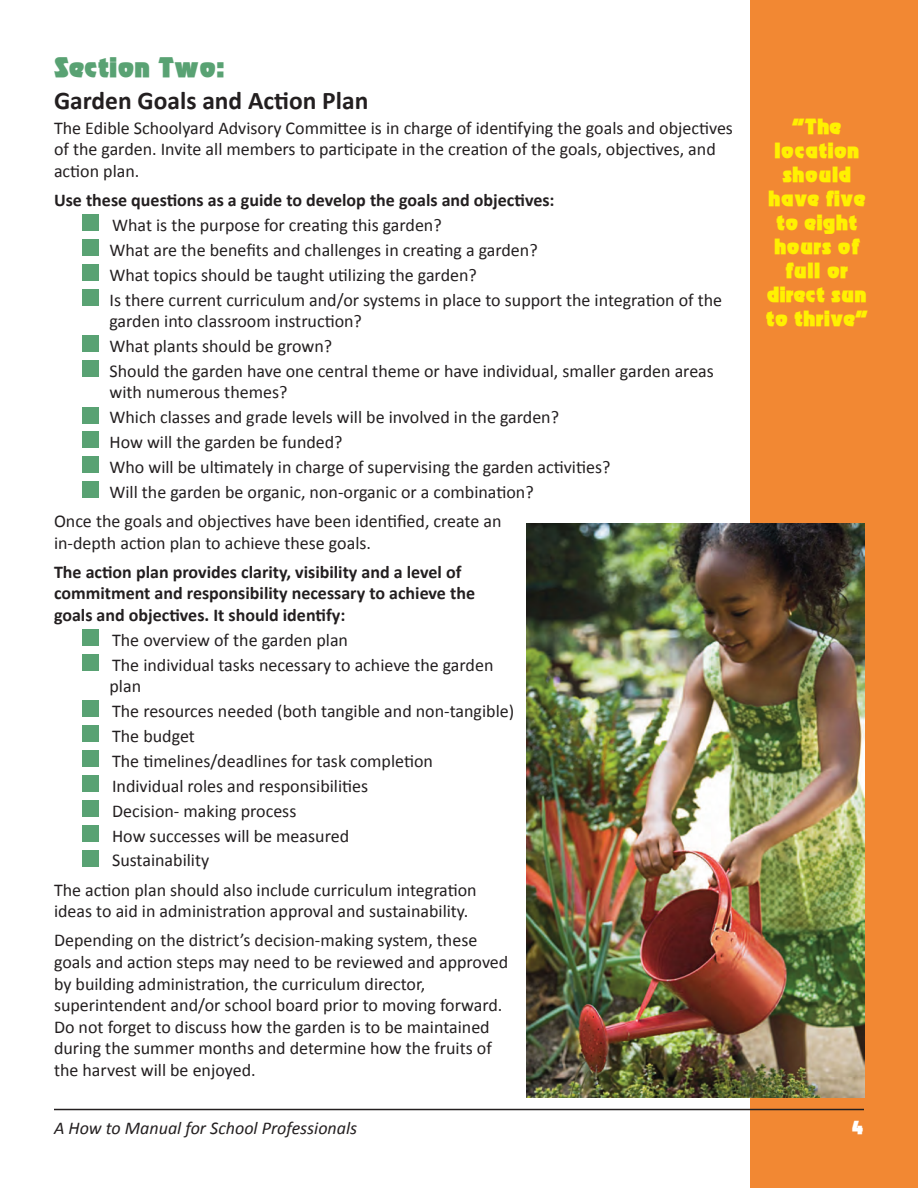
<style>
.page{position:relative;width:918px;height:1188px;background:#fff}
.page>*{position:absolute;margin:0;border:0;box-sizing:border-box;transform-origin:0 0}
.t1{font:27px "Thimba Display S Si";color:#59a273}
.t2{font:700 25.5px "Calibri";color:#231f20}
.t3{font:21px/24px "Thimba Display S Si";color:#fff101;text-align:center}
.t4{font:18px/24.9px "Calibri";color:#231f20}
.t5{font:700 18px/21.6px "Calibri";color:#231f20}
.t6{font:italic 18px "Calibri";color:#231f20}
.t7{font:18px "Thimba Display S Si";color:#fff}
</style>
<div class="page">
<div style="left:750px;top:0;width:168px;height:1188px;background:#f28833"></div>
<hr style="left:54px;top:1109px;width:810px;height:1px;background:#231f20">
<div style="left:82px;top:456px;width:17px;height:17px;background:#59a273"></div>
<div style="left:82px;top:481px;width:17px;height:17px;background:#59a273"></div>
<div style="left:82px;top:629px;width:17px;height:17px;background:#59a273"></div>
<div style="left:82px;top:654px;width:17px;height:17px;background:#59a273"></div>
<div style="left:82px;top:701px;width:17px;height:16px;background:#59a273"></div>
<div style="left:82px;top:725px;width:17px;height:17px;background:#59a273"></div>
<div style="left:82px;top:750px;width:17px;height:17px;background:#59a273"></div>
<div style="left:82px;top:775px;width:17px;height:17px;background:#59a273"></div>
<div style="left:82px;top:825px;width:17px;height:17px;background:#59a273"></div>
<div style="left:82px;top:850px;width:17px;height:17px;background:#59a273"></div>
<div style="left:82px;top:214px;width:17px;height:17px;background:#59a273"></div>
<div style="left:82px;top:239px;width:17px;height:17px;background:#59a273"></div>
<div style="left:82px;top:264px;width:17px;height:17px;background:#59a273"></div>
<div style="left:82px;top:289px;width:17px;height:17px;background:#59a273"></div>
<div style="left:82px;top:335px;width:17px;height:17px;background:#59a273"></div>
<div style="left:82px;top:360px;width:17px;height:17px;background:#59a273"></div>
<div style="left:82px;top:407px;width:17px;height:16px;background:#59a273"></div>
<div style="left:82px;top:432px;width:17px;height:16px;background:#59a273"></div>
<div style="left:82px;top:800px;width:17px;height:17px;background:#59a273"></div>
<img style="left:526px;top:524px;width:338px;height:573px">
<h1 class="t1" style="left:54px;top:54px;width:172px">Section Two:</h1>
<h2 class="t2" style="left:54px;top:84px;width:316px">Garden Goals and Action Plan</h2>
<p class="t4" style="left:54px;top:118px;width:681px;line-height:21.6px">The Edible Schoolyard Advisory Committee is in charge of identifying the goals and objectives of the garden. Invite all members to participate in the creation of the goals, objectives, and action plan.</p>
<p class="t5" style="left:54px;top:189px;width:502px">Use these questions as a guide to develop the goals and objectives:</p>
<p class="t4" style="left:110px;top:214px;width:614px">What is the purpose for creating this garden?<br>What are the benefits and challenges in creating a garden?<br>What topics should be taught utilizing the garden?<br>Is there current curriculum and/or systems in place to support the integration of the</p>
<p class="t4" style="left:110px;top:310px;width:606px">garden into classroom instruction?<br>What plants should be grown?<br>Should the garden have one central theme or have individual, smaller garden areas</p>
<p class="t4" style="left:110px;top:382px;width:502px">with numerous themes?<br>Which classes and grade levels will be involved in the garden?<br>How will the garden be funded?<br>Who will be ultimately in charge of supervising the garden activities?<br>Will the garden be organic, non-organic or a combination?</p>
<p class="t4" style="left:54px;top:512px;width:449px;line-height:21.6px">Once the goals and objectives have been identified, create an in-depth action plan to achieve these goals.</p>
<p class="t5" style="left:54px;top:561px;width:423px">The action plan provides clarity, visibility and a level of commitment and responsibility necessary to achieve the goals and objectives. It should identify:</p>
<p class="t4" style="left:112px;top:629px;width:383px">The overview of the garden plan<br>The individual tasks necessary to achieve the garden</p>
<p class="t4" style="left:110px;top:675px;width:406px">plan<br>The resources needed (both tangible and non-tangible)<br>The budget<br>The timelines/deadlines for task completion<br>Individual roles and responsibilities<br>Decision- making process<br>How successes will be measured<br>Sustainability</p>
<p class="t4" style="left:54px;top:880px;width:424px;line-height:21.6px">The action plan should also include curriculum integration ideas to aid in administration approval and sustainability.</p>
<p class="t4" style="left:54px;top:931px;width:456px;line-height:21.6px">Depending on the district’s decision-making system, these goals and action steps may need to be reviewed and approved by building administration, the curriculum director, superintendent and/or school board prior to moving forward.<br>Do not forget to discuss how the garden is to be maintained during the summer months and determine how the fruits of the harvest will be enjoyed.</p>
<p class="t3" style="left:766px;top:116px;width:103px">“The location should have five to eight hours of full or direct sun to thrive”</p>
<p class="t6" style="left:54px;top:1120px;width:305px">A How to Manual for School Professionals</p>
<p class="t7" style="left:851px;top:1119px;width:14px">4</p>
</div>
